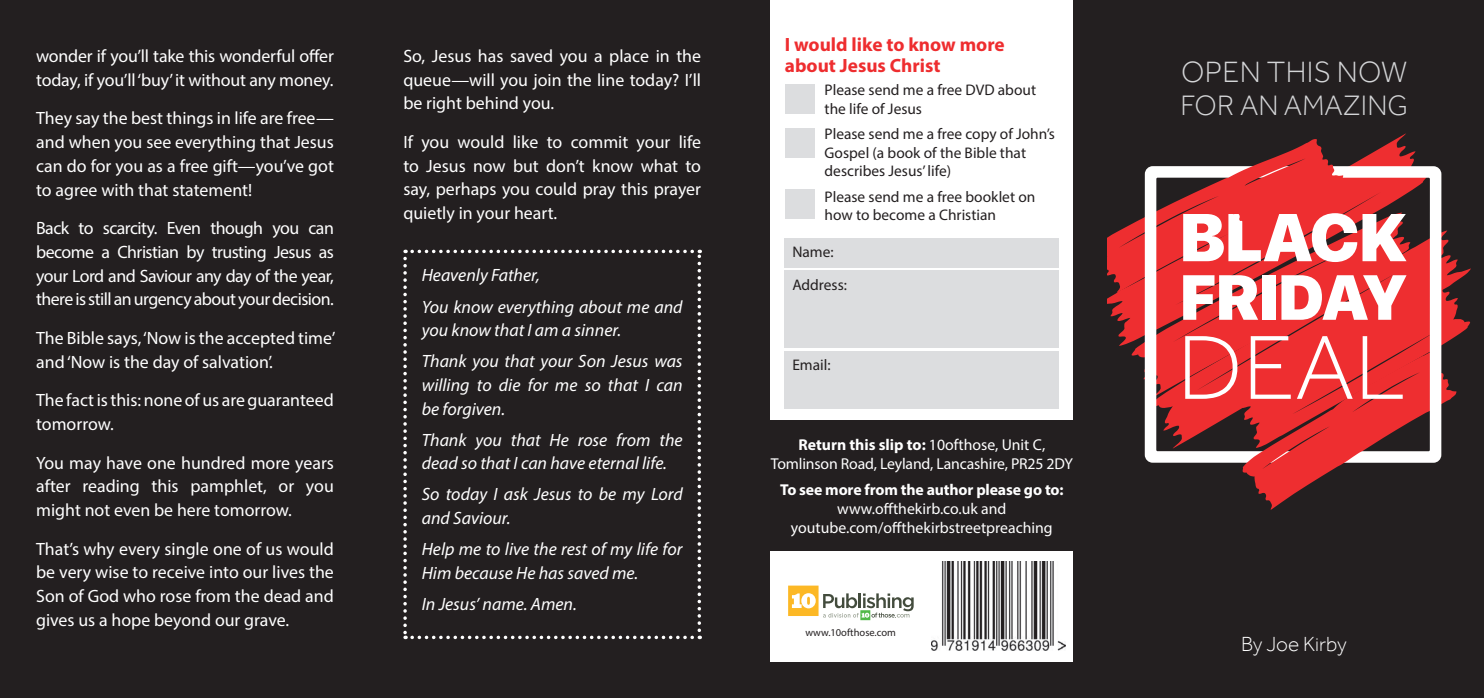
<style>
.page{position:relative;width:1484px;height:698px;background:#231f20}
.page>*{position:absolute;margin:0;border:0;box-sizing:border-box;transform-origin:0 0}
.t1{font:300 93.98px "Effra";color:#fff}
.t2{font:300 30.1px "Effra";letter-spacing:.01em;color:#d4d5d7}
.t3{font:300 28.88px "Effra";color:#d4d5d7}
.t4{font:300 21px "Effra";color:#fff}
.t5{font:700 19.25px/21px "Myriad Pro";color:#ee2d2f}
.t6{font:17.85px/23.6px "Myriad Pro";color:#fff;text-align:justify}
.t7{font:italic 17.85px/23.6px "Myriad Pro";color:#fff}
.t8{font:15.75px/18.9px "Myriad Pro";color:#fff;text-align:center}
.t9{font:700 15.75px "Myriad Pro";letter-spacing:-.01em;color:#fff}
.t10{font:15.4px/18.6px "Myriad Pro";color:#231f20}
.t11{font:10.5px "Myriad Pro";color:#231f20}
.s1{font-weight:700}
</style>
<div class="page">
<div style="left:770px;top:551px;width:303px;height:110px;background:#fff"></div>
<img style="left:931px;top:562px;width:134px;height:89px">
<svg style="left:788px;top:586px;width:125px;height:34px"></svg>
<div style="left:770px;top:0;width:303px;height:420px;background:#fff"></div>
<div style="left:785px;top:238px;width:274px;height:30px;background:#dcdddf"></div>
<div style="left:785px;top:271px;width:274px;height:77px;background:#dcdddf"></div>
<div style="left:785px;top:351px;width:274px;height:58px;background:#dcdddf"></div>
<div style="left:785px;top:84px;width:29px;height:30px;background:#dcdddf"></div>
<div style="left:785px;top:128px;width:29px;height:30px;background:#dcdddf"></div>
<div style="left:785px;top:189px;width:29px;height:30px;background:#dcdddf"></div>
<svg style="left:403px;top:250px;width:298px;height:389px"></svg>
<svg style="left:1108px;top:139px;width:363px;height:371px"></svg>
<p class="t6" style="left:36px;top:44px;width:299px">wonder if you’ll take this wonderful offer today, if you’ll ‘buy’ it without any money.</p>
<p class="t6" style="left:36px;top:106px;width:299px">They say the best things in life are free— and when you see everything that Jesus can do for you as a free gift—you’ve got to agree with that statement!</p>
<p class="t6" style="left:36px;top:216px;width:299px">Back to scarcity. Even though you can become a Christian by trusting Jesus as your Lord and Saviour any day of the year, there is still an urgency about your decision.</p>
<p class="t6" style="left:36px;top:326px;width:301px">The Bible says, ‘Now is the accepted time’ and ‘Now is the day of salvation’.</p>
<p class="t6" style="left:36px;top:388px;width:299px">The fact is this: none of us are guaranteed tomorrow.</p>
<p class="t6" style="left:36px;top:450px;width:299px">You may have one hundred more years after reading this pamphlet, or you might not even be here tomorrow.</p>
<p class="t6" style="left:36px;top:536px;width:299px">That’s why every single one of us would be very wise to receive into our lives the Son of God who rose from the dead and gives us a hope beyond our grave.</p>
<p class="t6" style="left:403px;top:44px;width:299px">So, Jesus has saved you a place in the queue—will you join the line today? I’ll be right behind you.</p>
<p class="t6" style="left:403px;top:130px;width:299px">If you would like to commit your life to Jesus now but don’t know what to say, perhaps you could pray this prayer quietly in your heart.</p>
<p class="t7" style="left:422px;top:260px;width:262px;line-height:31px">Heavenly Father,<br>You know everything about me and</p>
<p class="t7" style="left:422px;top:314px;width:262px;line-height:31px">you know that I am a sinner.<br>Thank you that your Son Jesus was</p>
<p class="t7" style="left:422px;top:373px;width:262px">willing to die for me so that I can be forgiven.</p>
<p class="t7" style="left:422px;top:427px;width:262px">Thank you that He rose from the dead so that I can have eternal life.</p>
<p class="t7" style="left:422px;top:482px;width:262px">So today I ask Jesus to be my Lord and Saviour.</p>
<p class="t7" style="left:422px;top:537px;width:262px">Help me to live the rest of my life for<br>Him because He has saved me.</p>
<p class="t7" style="left:422px;top:591px;width:157px">In Jesus’ name. Amen.</p>
<p class="t5" style="left:785px;top:33px;width:221px">I would like to know more about Jesus Christ</p>
<p class="t10" style="left:824px;top:81px;width:213px">Please send me a free DVD about the life of Jesus</p>
<p class="t10" style="left:824px;top:124px;width:232px">Please send me a free copy of John’s<br>Gospel (a book of the Bible that describes Jesus’ life)</p>
<p class="t10" style="left:824px;top:187px;width:212px">Please send me a free booklet on how to become a Christian</p>
<p class="t10" style="left:792px;top:235px;width:56px;line-height:32.9px">Name:<br>Address:</p>
<p class="t10" style="left:792px;top:355px;width:40px">Email:</p>
<p class="t8" style="left:771px;top:435px;width:304px"><span class="s1">Return this slip to:</span> 10ofthose, Unit C,<br>Tomlinson Road, Leyland, Lancashire, PR25 2DY</p>
<p class="t9" style="left:780px;top:479px;width:285px">To see more from the author please go to:</p>
<p class="t8" style="left:791px;top:499px;width:263px">www.offthekirb.co.uk and youtube.com/offthekirbstreetpreaching</p>
<p class="t11" style="left:805px;top:626px;width:92px">www.10ofthose.com</p>
<h2 class="t2" style="left:1181px;top:55px;width:228px">OPEN THIS NOW</h2>
<h3 class="t3" style="left:1180px;top:89px;width:229px">FOR AN AMAZING</h3>
<h1 class="t1" style="left:1177px;top:315px;width:230px">DEAL</h1>
<p class="t4" style="left:1241px;top:632px;width:107px">By Joe Kirby</p>
</div>
